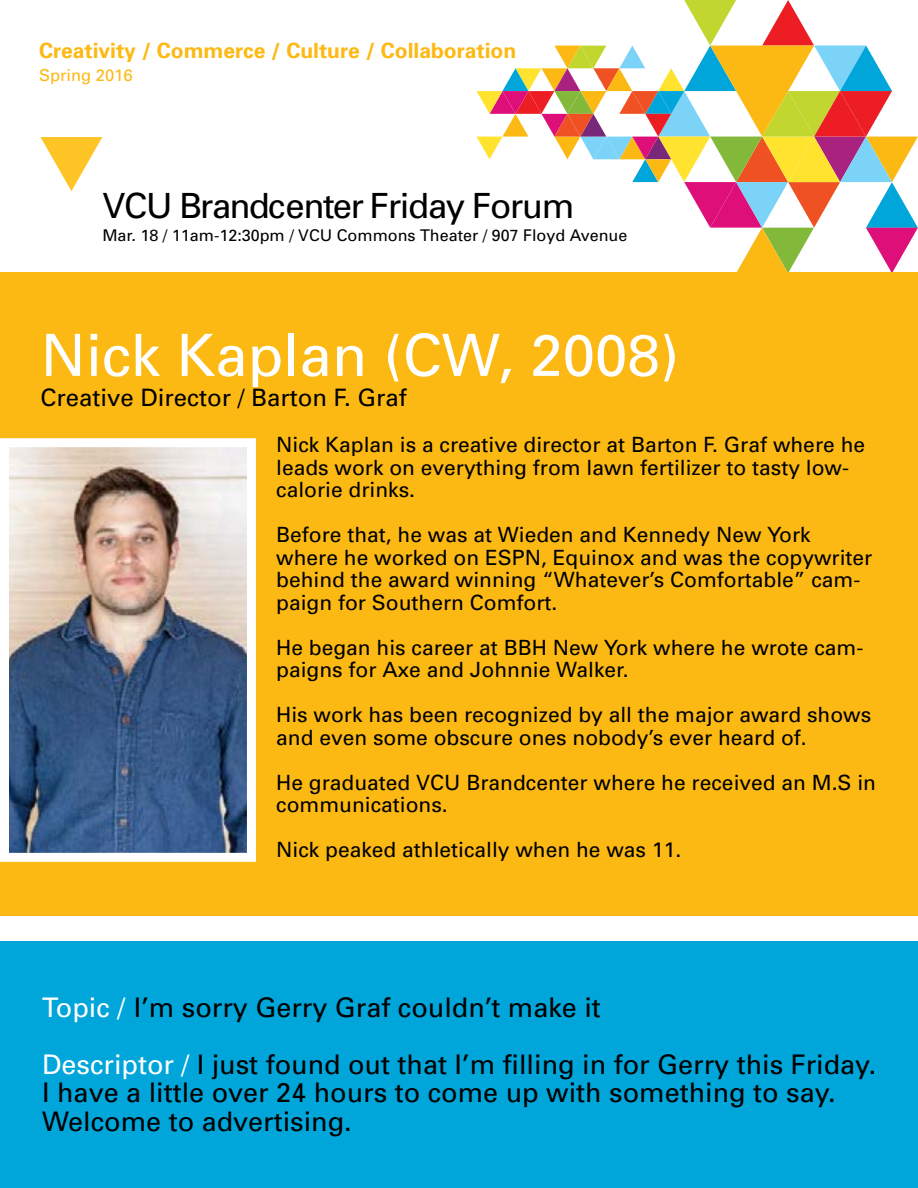
<style>
.page{position:relative;width:918px;height:1188px;background:#fff}
.page>*{position:absolute;margin:0;border:0;box-sizing:border-box;transform-origin:0 0}
.t1{font:58.2px "Univers";color:#fff}
.t2{font:34.8px "Univers";letter-spacing:-.04em;color:#000}
.t3{font:27px/57px "Univers";color:#000}
.t4{font:24px "Univers";color:#000}
.t5{font:21px/22.5px "Univers";color:#000}
.t6{font:700 21px "Univers";color:#fdb913}
.t7{font:16.5px "Univers";color:#fdb913}
.t8{font:16.2px "Univers";color:#000}
.s1{color:#fff}
</style>
<div class="page">
<svg style="left:477px;top:0;width:441px;height:272px"></svg>
<svg style="left:41px;top:137px;width:61px;height:54px"></svg>
<div style="left:0;top:272px;width:918px;height:644px;background:#fdb913"></div>
<div style="left:1px;top:942px;width:917px;height:246px;background:#00a5da"></div>
<img style="left:10px;top:448px;width:236px;height:404px">
<div style="left:0;top:438px;width:256px;height:424px;border:9px solid #fff"></div>
<p class="t6" style="left:39px;top:37px;width:479px">Creativity / Commerce / Culture / Collaboration</p>
<p class="t7" style="left:39px;top:65px;width:95px">Spring 2016</p>
<h2 class="t2" style="left:102px;top:184px;width:474px">VCU Brandcenter Friday Forum</h2>
<p class="t8" style="left:102px;top:225px;width:527px">Mar. 18 / 11am-12:30pm / VCU Commons Theater / 907 Floyd Avenue</p>
<h1 class="t1" style="left:40px;top:319px;width:640px">Nick Kaplan (CW, 2008)</h1>
<p class="t4" style="left:40px;top:382px;width:368px">Creative Director / Barton F. Graf</p>
<p class="t5" style="left:276px;top:433px;width:590px">Nick Kaplan is a creative director at Barton F. Graf where he leads work on everything from lawn fertilizer to tasty low&shy;calorie drinks.</p>
<p class="t5" style="left:276px;top:523px;width:598px">Before that, he was at Wieden and Kennedy New York where he worked on ESPN, Equinox and was the copywriter behind the award winning “Whatever’s Comfortable” cam&shy;paign for Southern Comfort.</p>
<p class="t5" style="left:276px;top:636px;width:589px">He began his career at BBH New York where he wrote cam&shy;paigns for Axe and Johnnie Walker.</p>
<p class="t5" style="left:276px;top:703px;width:597px">His work has been recognized by all the major award shows and even some obscure ones nobody’s ever heard of.</p>
<p class="t5" style="left:276px;top:771px;width:601px">He graduated VCU Brandcenter where he received an M.S in communications.</p>
<p class="t5" style="left:276px;top:838px;width:406px">Nick peaked athletically when he was 11.</p>
<p class="t3" style="left:42px;top:978px;width:836px"><span class="s1">Topic /</span> I’m sorry Gerry Graf couldn’t make it<br><span class="s1">Descriptor /</span> I just found out that I’m filling in for Gerry this Friday.</p>
<p class="t3" style="left:42px;top:1078px;width:795px;line-height:28.5px">I have a little over 24 hours to come up with something to say.<br>Welcome to advertising.</p>
</div>
